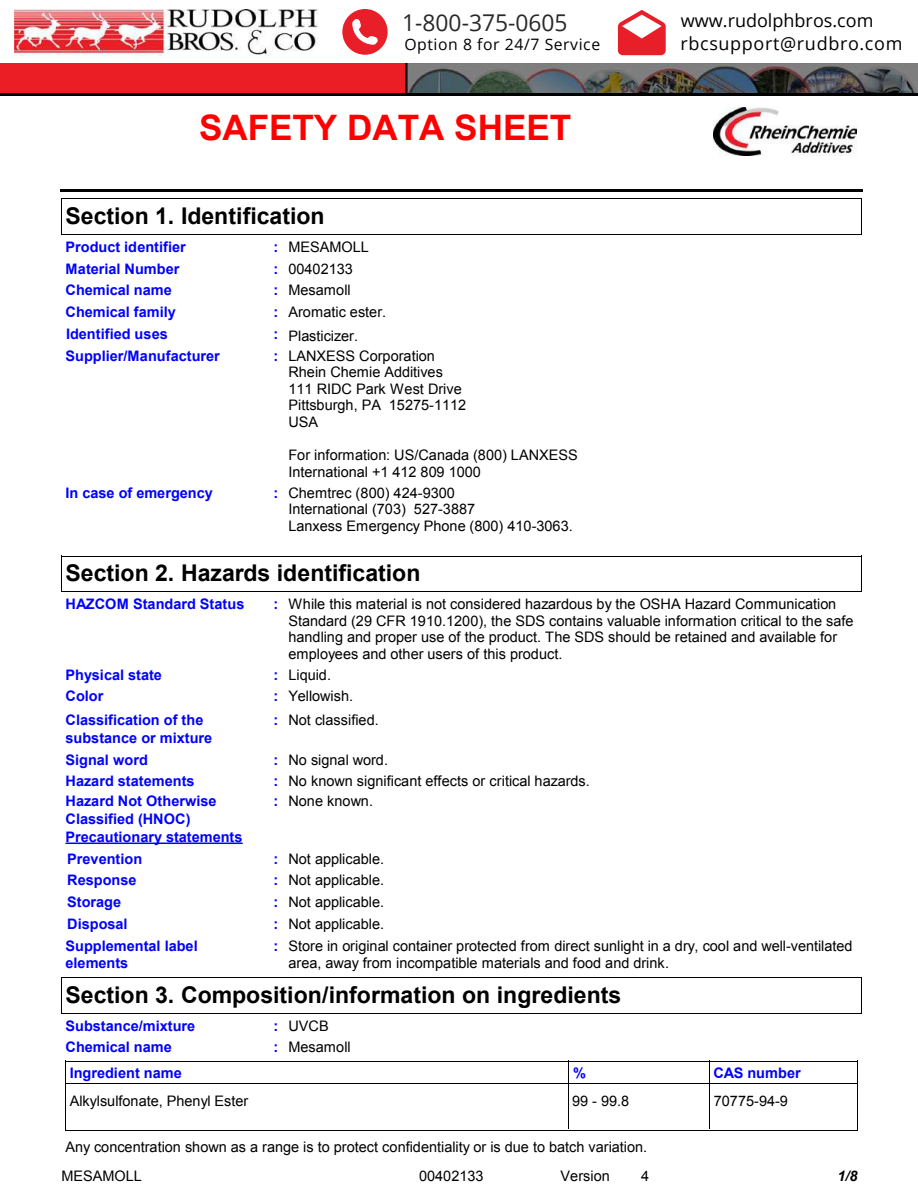
<style>
.page{position:relative;width:918px;height:1188px;background:#fff}
.page>*{position:absolute;margin:0;border:0;box-sizing:border-box;transform-origin:0 0}
.t1{font:700 35.1px "Arial";color:#f00}
.t2{font:700 23.1px "Arial";color:#000}
.t3{font:23.1px "Open Sans";color:#292829}
.t4{font:18px/22.4px "Open Sans";letter-spacing:.035em;color:#000}
.t5{font:15.75px "Open Sans";letter-spacing:.035em;color:#000}
.t6{font:14.55px/16.6px "Arial";color:#000}
.t7{font:700 14.55px/17.2px "Arial";color:#00f}
.t8{font:italic 700 14.55px "Arial";color:#000}
.s1{font-weight:700;color:#00f}
</style>
<div class="page">
<img style="left:404px;top:63px;width:514px;height:30px">
<div style="left:0;top:63px;width:404px;height:32px;background:#eb1e26"></div>
<svg style="left:342px;top:9px;width:46px;height:46px"></svg>
<svg style="left:618px;top:10px;width:48px;height:45px"></svg>
<img style="left:14px;top:9px;width:305px;height:46px">
<hr style="left:0;top:93px;width:918px;height:2px;background:#000101">
<hr style="left:62px;top:198px;width:800px;height:1px;background:#000">
<hr style="left:861px;top:198px;width:1px;height:37px;background:#000">
<hr style="left:62px;top:234px;width:800px;height:1px;background:#000">
<hr style="left:61px;top:198px;width:1px;height:37px;background:#000">
<hr style="left:62px;top:189px;width:800px;height:2px;background:#000">
<img style="left:713px;top:108px;width:144px;height:48px">
<hr style="left:62px;top:556px;width:800px;height:1px;background:#000">
<hr style="left:861px;top:556px;width:1px;height:36px;background:#000">
<hr style="left:62px;top:591px;width:800px;height:1px;background:#000">
<hr style="left:61px;top:556px;width:1px;height:36px;background:#000">
<hr style="left:66px;top:843px;width:177px;height:1px;background:#00f">
<hr style="left:62px;top:977px;width:800px;height:1px;background:#000">
<hr style="left:861px;top:978px;width:1px;height:35px;background:#000">
<hr style="left:62px;top:1013px;width:800px;height:1px;background:#000">
<hr style="left:61px;top:978px;width:1px;height:35px;background:#000">
<hr style="left:66px;top:1061px;width:792px;height:1px;background:#000">
<hr style="left:857px;top:1061px;width:1px;height:69px;background:#000">
<hr style="left:66px;top:1130px;width:792px;height:1px;background:#000">
<hr style="left:65px;top:1061px;width:1px;height:69px;background:#000">
<hr style="left:569px;top:1061px;width:1px;height:68px;background:#000">
<hr style="left:709px;top:1061px;width:1px;height:68px;background:#000">
<hr style="left:66px;top:1083px;width:792px;height:1px;background:#000">
<h2 class="t3" style="left:402px;top:7px;width:167px">1-800-375-0605</h2>
<p class="t5" style="left:404px;top:34px;width:197px">Option 8 for 24/7 Service</p>
<h1 class="t1" style="left:199px;top:104px;width:374px">SAFETY DATA SHEET</h1>
<h2 class="t2" style="left:66px;top:200px;width:261px">Section 1. Identification</h2>
<p class="t7" style="left:274px;top:239px;width:6px">:</p>
<p class="t6" style="left:288px;top:239px;width:82px">MESAMOLL</p>
<p class="t7" style="left:66px;top:239px;width:122px">Product identifier</p>
<p class="t7" style="left:66px;top:260px;width:115px">Material Number</p>
<p class="t6" style="left:274px;top:260px;width:81px"><span class="s1">:</span> 00402133</p>
<p class="t7" style="left:66px;top:304px;width:112px">Chemical family</p>
<p class="t6" style="left:274px;top:301px;width:114px;line-height:22.5px"><span class="s1">:</span> Aromatic ester. <span class="s1">:</span></p>
<p class="t7" style="left:66px;top:347px;width:156px">Supplier/Manufacturer</p>
<p class="t6" style="left:288px;top:347px;width:179px;text-indent:-15px"><span class="s1">:</span> LANXESS Corporation<br>Rhein Chemie Additives<br>111 RIDC Park West Drive<br>Pittsburgh, PA 15275-1112<br>USA</p>
<p class="t6" style="left:288px;top:447px;width:291px">For information: US/Canada (800) LANXESS<br>International +1 412 809 1000</p>
<p class="t6" style="left:288px;top:484px;width:286px">Chemtrec (800) 424-9300<br>International (703) 527-3887<br>Lanxess Emergency Phone (800) 410-3063.</p>
<h2 class="t2" style="left:66px;top:557px;width:356px">Section 2. Hazards identification</h2>
<p class="t7" style="left:66px;top:282px;width:108px">Chemical name</p>
<p class="t6" style="left:274px;top:282px;width:79px"><span class="s1">:</span> Mesamoll</p>
<p class="t7" style="left:66px;top:325px;width:103px">Identified uses</p>
<p class="t6" style="left:288px;top:328px;width:71px">Plasticizer.</p>
<p class="t7" style="left:66px;top:484px;width:149px">In case of emergency</p>
<p class="t7" style="left:274px;top:484px;width:6px">:</p>
<p class="t4" style="left:680px;top:9px;width:224px">www.rudolphbros.com rbcsupport@rudbro.com</p>
<p class="t7" style="left:66px;top:596px;width:180px">HAZCOM Standard Status</p>
<p class="t6" style="left:288px;top:596px;width:567px;text-indent:-15px"><span class="s1">:</span> While this material is not considered hazardous by the OSHA Hazard Communication Standard (29 CFR 1910.1200), the SDS contains valuable information critical to the safe handling and proper use of the product. The SDS should be retained and available for employees and other users of this product.</p>
<p class="t7" style="left:66px;top:666px;width:98px">Physical state</p>
<p class="t6" style="left:274px;top:666px;width:59px"><span class="s1">:</span> Liquid.</p>
<p class="t7" style="left:66px;top:688px;width:39px">Color</p>
<p class="t6" style="left:274px;top:688px;width:81px"><span class="s1">:</span> Yellowish.</p>
<p class="t7" style="left:66px;top:712px;width:139px">Classification of the</p>
<p class="t6" style="left:288px;top:712px;width:92px">Not classified.</p>
<p class="t7" style="left:66px;top:729px;width:148px">substance or mixture</p>
<p class="t7" style="left:274px;top:712px;width:6px">:</p>
<p class="t7" style="left:66px;top:751px;width:84px">Signal word</p>
<p class="t6" style="left:274px;top:751px;width:116px"><span class="s1">:</span> No signal word.</p>
<p class="t7" style="left:66px;top:773px;width:131px">Hazard statements</p>
<p class="t6" style="left:274px;top:773px;width:318px"><span class="s1">:</span> No known significant effects or critical hazards.</p>
<p class="t7" style="left:66px;top:793px;width:153px">Hazard Not Otherwise<br>Classified (HNOC)</p>
<p class="t6" style="left:274px;top:793px;width:101px"><span class="s1">:</span> None known.</p>
<p class="t7" style="left:66px;top:826px;width:179px;line-height:21.9px">Precautionary statements<br>Prevention</p>
<p class="t6" style="left:274px;top:850px;width:112px"><span class="s1">:</span> Not applicable.</p>
<p class="t7" style="left:67px;top:872px;width:71px">Response</p>
<p class="t6" style="left:274px;top:872px;width:112px"><span class="s1">:</span> Not applicable.</p>
<p class="t7" style="left:67px;top:894px;width:55px">Storage</p>
<p class="t6" style="left:274px;top:894px;width:112px"><span class="s1">:</span> Not applicable.</p>
<p class="t7" style="left:67px;top:916px;width:62px">Disposal</p>
<p class="t6" style="left:274px;top:916px;width:112px"><span class="s1">:</span> Not applicable.</p>
<p class="t7" style="left:66px;top:938px;width:134px">Supplemental label elements</p>
<p class="t6" style="left:288px;top:938px;width:566px;text-indent:-15px"><span class="s1">:</span> Store in original container protected from direct sunlight in a dry, cool and well-ventilated area, away from incompatible materials and food and drink.</p>
<h2 class="t2" style="left:66px;top:979px;width:557px">Section 3. Composition/information on ingredients</h2>
<p class="t7" style="left:66px;top:1017px;width:131px">Substance/mixture</p>
<p class="t6" style="left:274px;top:1018px;width:57px"><span class="s1">:</span> UVCB</p>
<p class="t7" style="left:66px;top:1039px;width:108px">Chemical name</p>
<p class="t6" style="left:274px;top:1039px;width:79px"><span class="s1">:</span> Mesamoll</p>
<p class="t7" style="left:70px;top:1065px;width:114px">Ingredient name</p>
<p class="t7" style="left:573px;top:1065px;width:14px">%</p>
<p class="t7" style="left:713px;top:1065px;width:89px">CAS number</p>
<p class="t6" style="left:70px;top:1093px;width:180px">Alkylsulfonate, Phenyl Ester</p>
<p class="t6" style="left:572px;top:1093px;width:59px">99 - 99.8</p>
<p class="t6" style="left:714px;top:1093px;width:76px">70775-94-9</p>
<p class="t6" style="left:66px;top:1138px;width:583px">Any concentration shown as a range is to protect confidentiality or is due to batch variation.</p>
<p class="t6" style="left:62px;top:1167px;width:82px">MESAMOLL</p>
<p class="t6" style="left:419px;top:1167px;width:66px">00402133</p>
<p class="t6" style="left:561px;top:1167px;width:51px">Version</p>
<p class="t6" style="left:641px;top:1167px;width:10px">4</p>
<p class="t8" style="left:837px;top:1166px;width:22px">1/8</p>
</div>
